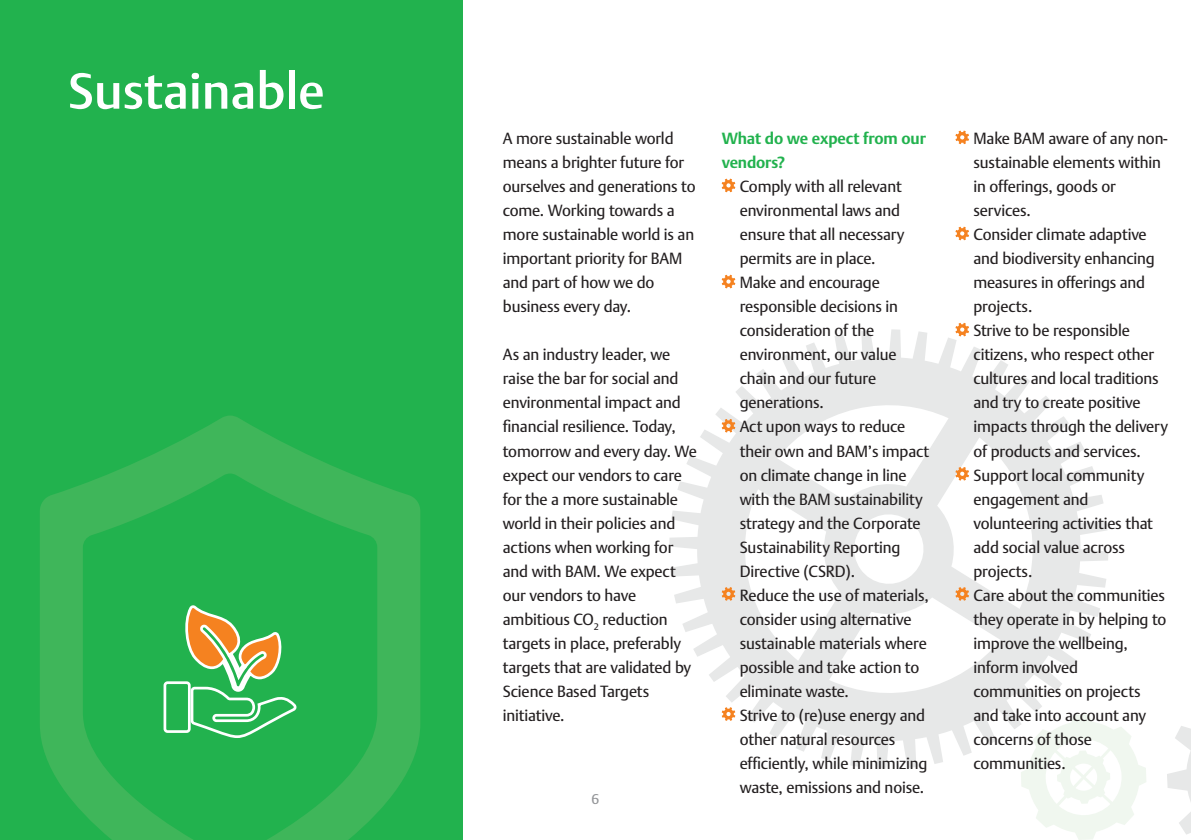
<style>
.page{position:relative;width:1191px;height:840px;background:#fff}
.page>*{position:absolute;margin:0;border:0;box-sizing:border-box;transform-origin:0 0}
.t1{font:500 50px "DTL Argo TOT";color:#fff}
.t2{font:16px/24px "DTL Argo TOT";letter-spacing:-.01em;color:#231f20}
.t3{font:700 16px/24px "DTL Argo TOT";letter-spacing:-.01em;color:#22b24e}
.t4{font:14px "DTL Argo TOT";color:#939598}
</style>
<div class="page">
<div style="left:0;top:0;width:462px;height:839px;background:#22b24e"></div>
<svg style="left:40px;top:415px;width:380px;height:424px"></svg>
<svg style="left:1167px;top:726px;width:24px;height:109px"></svg>
<svg style="left:1021px;top:727px;width:125px;height:112px"></svg>
<svg style="left:669px;top:329px;width:439px;height:439px"></svg>
<svg style="left:721px;top:178px;width:14px;height:14px"></svg>
<svg style="left:721px;top:274px;width:14px;height:14px"></svg>
<svg style="left:721px;top:418px;width:14px;height:14px"></svg>
<svg style="left:721px;top:586px;width:14px;height:14px"></svg>
<svg style="left:721px;top:706px;width:14px;height:14px"></svg>
<div style="left:163px;top:681px;width:28px;height:51px;border:3px solid #fff;border-radius:3px"></div>
<svg style="left:180px;top:602px;width:118px;height:137px"></svg>
<svg style="left:955px;top:130px;width:14px;height:14px"></svg>
<svg style="left:955px;top:226px;width:14px;height:14px"></svg>
<svg style="left:955px;top:322px;width:14px;height:14px"></svg>
<svg style="left:955px;top:466px;width:14px;height:14px"></svg>
<svg style="left:955px;top:586px;width:14px;height:14px"></svg>
<h1 class="t1" style="left:68px;top:61px;width:258px">Sustainable</h1>
<p class="t2" style="left:503px;top:127px;width:194px">A more sustainable world means a brighter future for ourselves and generations to come. Working towards a more sustainable world is an important priority for BAM and part of how we do business every day.</p>
<p class="t2" style="left:503px;top:343px;width:196px">As an industry leader, we raise the bar for social and environmental impact and financial resilience. Today, tomorrow and every day. We expect our vendors to care for the a more sustainable world in their policies and actions when working for and with BAM. We expect our vendors to have ambitious CO<sub>2</sub> reduction targets in place, preferably targets that are validated by<br>Science Based Targets initiative.</p>
<p class="t4" style="left:591px;top:790px;width:9px">6</p>
<p class="t3" style="left:721px;top:127px;width:206px">What do we expect from our vendors?</p>
<p class="t2" style="left:739px;top:175px;width:191px">Comply with all relevant environmental laws and ensure that all necessary permits are in place.<br>Make and encourage responsible decisions in consideration of the environment, our value chain and our future generations.<br>Act upon ways to reduce their own and BAM’s impact on climate change in line with the BAM sustainability strategy and the Corporate<br>Sustainability Reporting<br>Directive (CSRD).<br>Reduce the use of materials, consider using alternative sustainable materials where possible and take action to eliminate waste.<br>Strive to (re)use energy and other natural resources efficiently, while minimizing waste, emissions and noise.</p>
<p class="t2" style="left:973px;top:127px;width:196px">Make BAM aware of any non&shy;sustainable elements within in offerings, goods or services.<br>Consider climate adaptive and biodiversity enhancing measures in offerings and projects.<br>Strive to be responsible citizens, who respect other cultures and local traditions and try to create positive impacts through the delivery of products and services.<br>Support local community engagement and volunteering activities that add social value across projects.<br>Care about the communities they operate in by helping to improve the wellbeing, inform involved communities on projects and take into account any concerns of those communities.</p>
</div>
